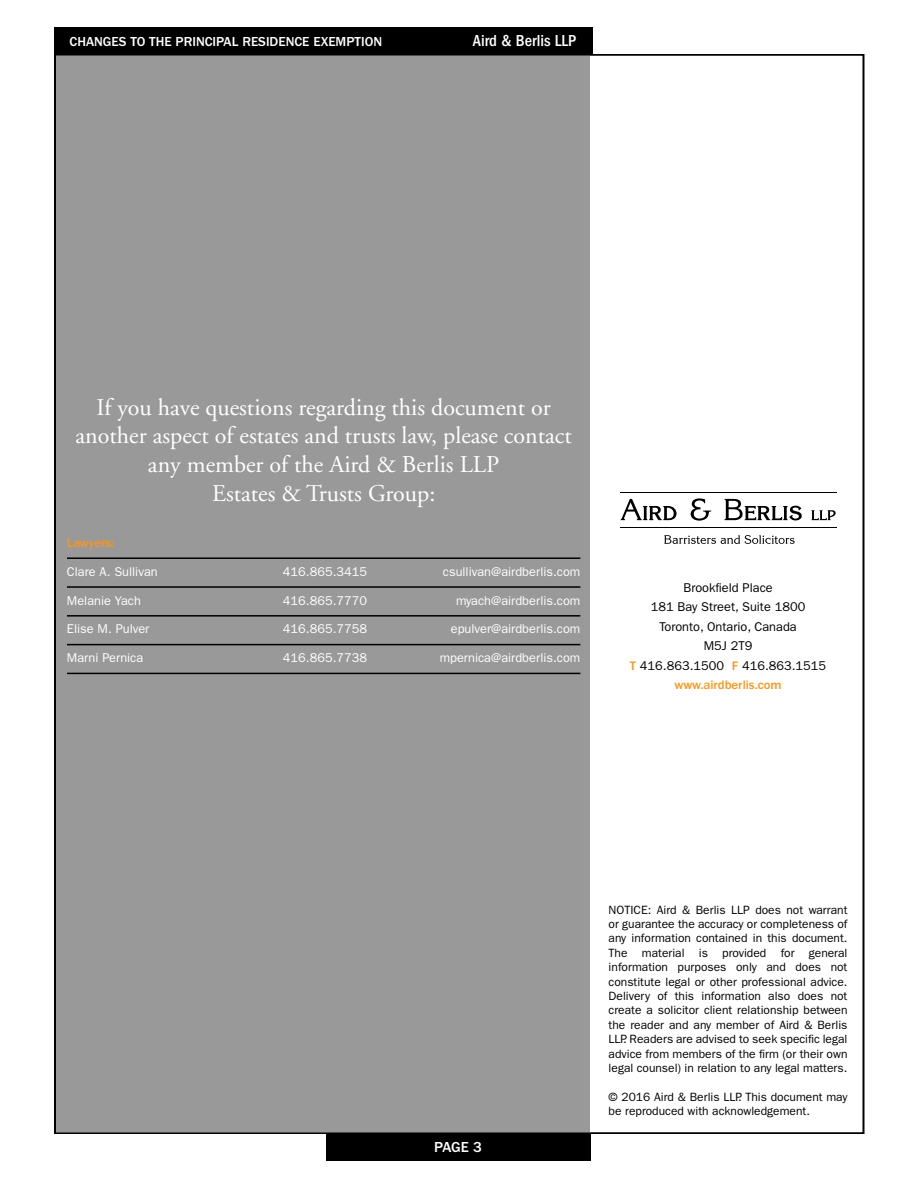
<style>
.page{position:relative;width:918px;height:1188px;background:#fff}
.page>*{position:absolute;margin:0;border:0;box-sizing:border-box;transform-origin:0 0}
.t1{font:24px/28.8px "Adobe Garamond";color:#fff;text-align:center}
.t2{font:500 condensed 16.5px "Franklin Gothic LT";color:#fff}
.t3{font:500 15px "Franklin Gothic LT";color:#fff}
.t4{font:500 13.5px "Franklin Gothic LT";color:#fff}
.t5{font:12.75px "Franklin Gothic LT";color:#fff}
.t6{font:12.75px/19.5px "Franklin Gothic LT";color:#000;text-align:center}
.t7{font:500 12.75px "Franklin Gothic LT";color:#f8971d}
.t8{font:12px/14.4px "Franklin Gothic LT";color:#000;text-align:justify}
.s1{font-weight:500;color:#f8971d}
</style>
<div class="page">
<div style="left:326px;top:1134px;width:264px;height:27px;background:#000"></div>
<div style="left:54px;top:27px;width:539px;height:27px;background:#000"></div>
<div style="left:55px;top:54px;width:535px;height:1079px;background:#999"></div>
<svg style="left:664px;top:535px;width:131px;height:9px"></svg>
<svg style="left:621px;top:499px;width:56px;height:21px"></svg>
<svg style="left:691px;top:498px;width:20px;height:23px"></svg>
<svg style="left:725px;top:499px;width:77px;height:21px"></svg>
<svg style="left:811px;top:510px;width:25px;height:10px"></svg>
<hr style="left:621px;top:527px;width:216px;height:1px;background:#000">
<hr style="left:621px;top:492px;width:216px;height:1px;background:#000">
<hr style="left:67px;top:557px;width:513px;height:2px;background:#000">
<hr style="left:67px;top:586px;width:513px;height:2px;background:#000">
<hr style="left:67px;top:615px;width:513px;height:2px;background:#000">
<hr style="left:67px;top:644px;width:513px;height:1px;background:#000">
<hr style="left:67px;top:673px;width:513px;height:1px;background:#000">
<p class="t4" style="left:70px;top:34px;width:314px">CHANGES TO THE PRINCIPAL RESIDENCE EXEMPTION</p>
<h2 class="t2" style="left:473px;top:32px;width:105px">Aird &amp; Berlis LLP</h2>
<h1 class="t1" style="left:76px;top:393px;width:498px">If you have questions regarding this document or another aspect of estates and trusts law, please contact any member of the Aird &amp; Berlis LLP<br>Estates &amp; Trusts Group:</h1>
<p class="t7" style="left:67px;top:536px;width:49px">Lawyers:</p>
<p class="t5" style="left:67px;top:564px;width:92px">Clare A. Sullivan</p>
<p class="t5" style="left:283px;top:564px;width:86px">416.865.3415</p>
<p class="t5" style="left:443px;top:564px;width:139px">csullivan@airdberlis.com</p>
<p class="t5" style="left:67px;top:593px;width:75px">Melanie Yach</p>
<p class="t5" style="left:283px;top:593px;width:86px">416.865.7770</p>
<p class="t5" style="left:456px;top:593px;width:126px">myach@airdberlis.com</p>
<p class="t5" style="left:67px;top:622px;width:84px">Elise M. Pulver</p>
<p class="t5" style="left:283px;top:622px;width:86px">416.865.7758</p>
<p class="t5" style="left:451px;top:622px;width:131px">epulver@airdberlis.com</p>
<p class="t5" style="left:67px;top:651px;width:78px">Marni Pernica</p>
<p class="t5" style="left:283px;top:651px;width:86px">416.865.7738</p>
<p class="t5" style="left:440px;top:651px;width:142px">mpernica@airdberlis.com</p>
<p class="t6" style="left:630px;top:578px;width:198px">Brookfield Place<br>181 Bay Street, Suite 1800<br>Toronto, Ontario, Canada<br>M5J 2T9<br><span class="s1">T</span> 416.863.1500 <span class="s1">F</span> 416.863.1515 <span class="s1">www.airdberlis.com</span></p>
<p class="t3" style="left:434px;top:1139px;width:49px">PAGE 3</p>
<p class="t8" style="left:609px;top:902px;width:240px">NOTICE: Aird &amp; Berlis LLP does not warrant or guarantee the accuracy or completeness of any information contained in this document.<br>The material is provided for general information purposes only and does not constitute legal or other professional advice.<br>Delivery of this information also does not create a solicitor client relationship between the reader and any member of Aird &amp; Berlis LLP. Readers are advised to seek specific legal advice from members of the firm (or their own legal counsel) in relation to any legal matters.</p>
<p class="t8" style="left:609px;top:1090px;width:240px">© 2016 Aird &amp; Berlis LLP. This document may be reproduced with acknowledgement.</p>
</div>
